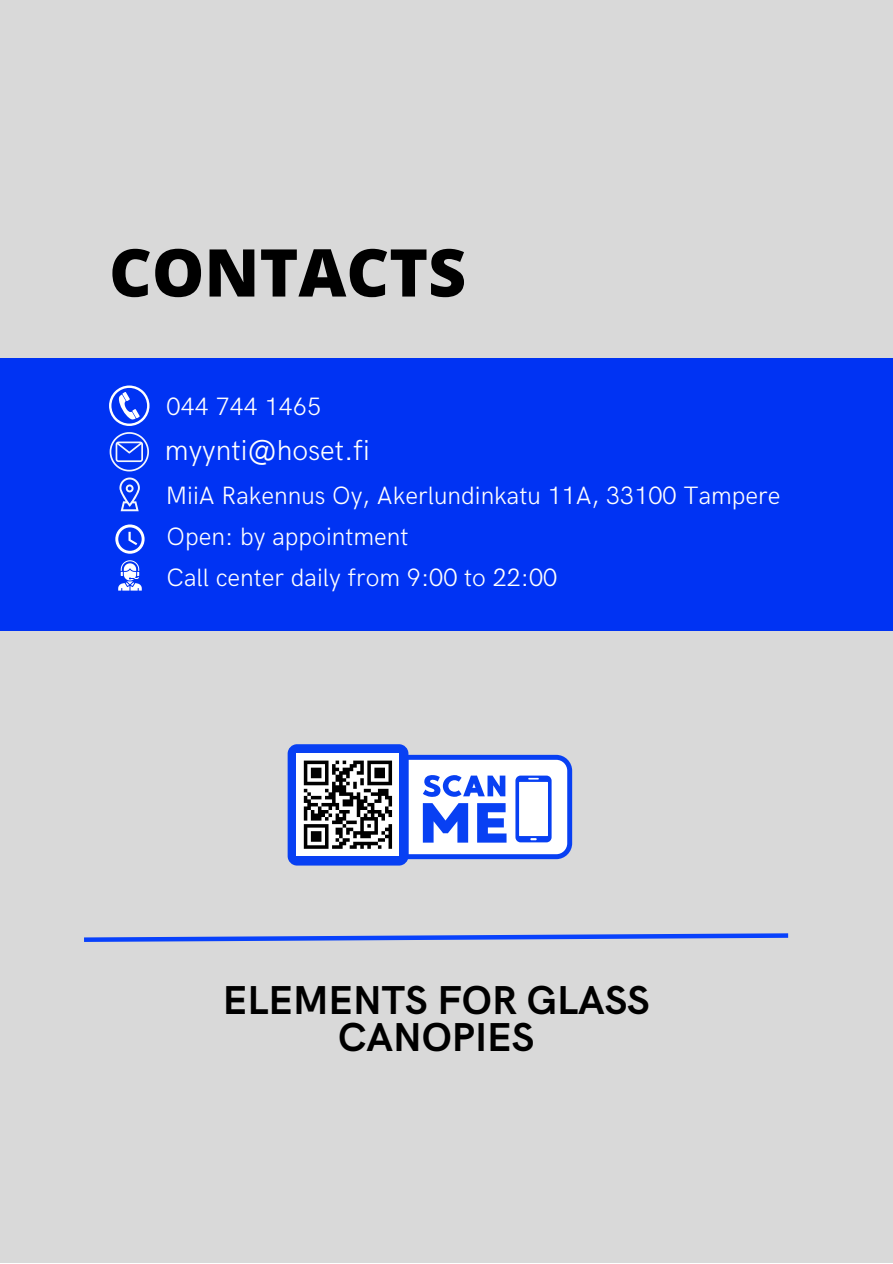
<style>
.page{position:relative;width:893px;height:1264px;background:#fff}
.page>*{position:absolute;margin:0;border:0;box-sizing:border-box;transform-origin:0 0}
.t1{font:800 66px "Open Sans";color:#000}
.t2{font:700 40.5px/37px "HK Grotesk";color:#000;text-align:center}
.t3{font:300 28.95px "HK Grotesk";color:#fff}
.t4{font:300 25.2px "HK Grotesk";color:#fff}
</style>
<div class="page">
<div style="left:0;top:0;width:892px;height:1262px;background:#d9d9d9"></div>
<svg style="left:84px;top:933px;width:705px;height:9px"></svg>
<div style="left:0;top:358px;width:892px;height:273px;background:#0033f3"></div>
<svg style="left:109px;top:385px;width:40px;height:41px"></svg>
<svg style="left:119px;top:477px;width:21px;height:34px"></svg>
<svg style="left:115px;top:524px;width:29px;height:29px"></svg>
<svg style="left:110px;top:432px;width:39px;height:39px"></svg>
<svg style="left:118px;top:560px;width:24px;height:30px"></svg>
<svg style="left:408px;top:754px;width:164px;height:105px"></svg>
<div style="left:287px;top:744px;width:121px;height:121px;background:#0840f3;border-radius:9px"></div>
<div style="left:297px;top:753px;width:102px;height:102px;background:#fff"></div>
<svg style="left:304px;top:760px;width:88px;height:88px"></svg>
<p class="t1" style="left:109px;top:226px;width:358px">CONTACTS</p>
<p class="t4" style="left:167px;top:392px;width:156px">044 744 1465</p>
<p class="t3" style="left:165px;top:434px;width:206px">myynti@hoset.fi</p>
<p class="t4" style="left:166px;top:481px;width:616px">MiiA Rakennus Oy, Akerlundinkatu 11A, 33100 Tampere</p>
<p class="t4" style="left:167px;top:522px;width:243px">Open: by appointment</p>
<p class="t4" style="left:167px;top:563px;width:392px">Call center daily from 9:00 to 22:00</p>
<p class="t2" style="left:223px;top:983px;width:428px">ELEMENTS FOR GLASS<br>CANOPIES</p>
</div>
